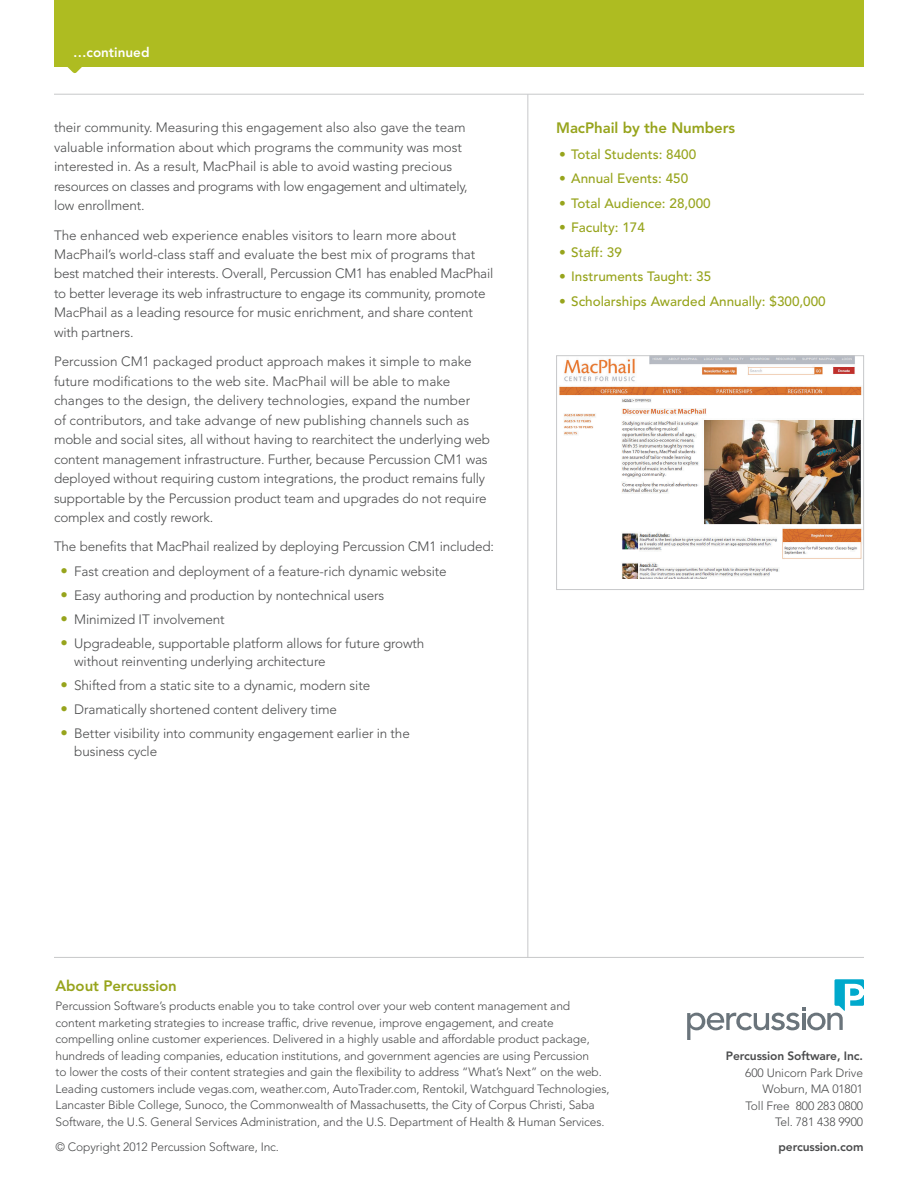
<style>
.page{position:relative;width:918px;height:1188px;background:#fff}
.page>*{position:absolute;margin:0;border:0;box-sizing:border-box;transform-origin:0 0}
.t1{font:800 15px "Avenir LT Std";letter-spacing:-.005em;color:#97a41c}
.t2{font:300 13.5px/19.5px "Avenir LT Std";letter-spacing:-.01em;color:#4b4c4d}
.t3{font:500 13.5px "Avenir LT Std";color:#97a41c}
.t4{font:800 13.5px "Avenir LT Std";color:#fff}
.t5{font:300 12px/16.5px "Avenir LT Std";letter-spacing:-.01em;color:#4b4c4d}
.t6{font:800 12px "Avenir LT Std";letter-spacing:-.01em;color:#4b4c4d}
.s1{font-weight:800}
</style>
<div class="page">
<hr style="left:54px;top:957px;width:810px;height:1px;background:#c7c8ca">
<hr style="left:527px;top:94px;width:1px;height:864px;background:#c7c8ca">
<div style="left:54px;top:0;width:810px;height:67px;background:#aebc21"></div>
<svg style="left:67px;top:67px;width:15px;height:7px"></svg>
<svg style="left:687px;top:979px;width:177px;height:61px"></svg>
<hr style="left:54px;top:94px;width:810px;height:1px;background:#c7c8ca">
<img style="left:559px;top:357px;width:303px;height:221px">
<div style="left:556px;top:355px;width:308px;height:235px;border:1px solid #c7c8ca"></div>
<p class="t4" style="left:73px;top:44px;width:78px">…continued</p>
<p class="t2" style="left:54px;top:118px;width:415px">their community. Measuring this engagement also also gave the team valuable information about which programs the community was most interested in. As a result, MacPhail is able to avoid wasting precious resources on classes and programs with low engagement and ultimately, low enrollment.</p>
<p class="t2" style="left:54px;top:225px;width:441px">The enhanced web experience enables visitors to learn more about MacPhail’s world-class staff and evaluate the best mix of programs that best matched their interests. Overall, Percussion CM1 has enabled MacPhail to better leverage its web infrastructure to engage its community, promote MacPhail as a leading resource for music enrichment, and share content with partners.</p>
<p class="t2" style="left:54px;top:352px;width:438px">Percussion CM1 packaged product approach makes it simple to make future modifications to the web site. MacPhail will be able to make changes to the design, the delivery technologies, expand the number<br>of contributors, and take advange of new publishing channels such as moble and social sites, all without having to rearchitect the underlying web content management infrastructure. Further, because Percussion CM1 was deployed without requiring custom integrations, the product remains fully supportable by the Percussion product team and upgrades do not require complex and costly rework.</p>
<p class="t2" style="left:74px;top:535px;width:421px;line-height:24px;text-indent:-20px">The benefits that MacPhail realized by deploying Percussion CM1 included:<br>Fast creation and deployment of a feature-rich dynamic website<br>Easy authoring and production by nontechnical users<br>Minimized IT involvement<br>Upgradeable, supportable platform allows for future growth</p>
<p class="t2" style="left:74px;top:649px;width:337px;line-height:24px">without reinventing underlying architecture<br>Shifted from a static site to a dynamic, modern site Dramatically shortened content delivery time<br>Better visibility into community engagement earlier in the</p>
<p class="t2" style="left:74px;top:741px;width:84px">business cycle</p>
<p class="t1" style="left:556px;top:119px;width:180px">MacPhail by the Numbers</p>
<p class="t3" style="left:559px;top:146px;width:139px"><span class="s1">•</span> Total Students: 8400</p>
<p class="t3" style="left:559px;top:171px;width:131px"><span class="s1">•</span> Annual Events: 450</p>
<p class="t3" style="left:559px;top:195px;width:153px"><span class="s1">•</span> Total Audience: 28,000</p>
<p class="t3" style="left:559px;top:220px;width:87px"><span class="s1">•</span> Faculty: 174</p>
<p class="t3" style="left:559px;top:244px;width:64px"><span class="s1">•</span> Staff: 39</p>
<p class="t3" style="left:559px;top:269px;width:154px"><span class="s1">•</span> Instruments Taught: 35</p>
<p class="t3" style="left:559px;top:293px;width:268px"><span class="s1">•</span> Scholarships Awarded Annually: $300,000</p>
<p class="t1" style="left:56px;top:977px;width:123px">About Percussion</p>
<p class="t5" style="left:56px;top:998px;width:555px">Percussion Software’s products enable you to take control over your web content management and content marketing strategies to increase traffic, drive revenue, improve engagement, and create compelling online customer experiences. Delivered in a highly usable and affordable product package, hundreds of leading companies, education institutions, and government agencies are using Percussion<br>to lower the costs of their content strategies and gain the flexibility to address “What’s Next” on the web.<br>Leading customers include vegas.com, weather.com, AutoTrader.com, Rentokil, Watchguard Technologies, Lancaster Bible College, Sunoco, the Commonwealth of Massachusetts, the City of Corpus Christi, Saba Software, the U.S. General Services Administration, and the U.S. Department of Health &amp; Human Services.</p>
<p class="t6" style="left:726px;top:1049px;width:139px">Percussion Software, Inc.</p>
<p class="t5" style="left:745px;top:1065px;width:119px;text-align:right">600 Unicorn Park Drive<br>Woburn, MA 01801<br>Toll Free 800 283 0800<br>Tel. 781 438 9900</p>
<p class="t5" style="left:56px;top:1139px;width:225px">© Copyright 2012 Percussion Software, Inc.</p>
<p class="t6" style="left:778px;top:1140px;width:87px">percussion.com</p>
</div>
